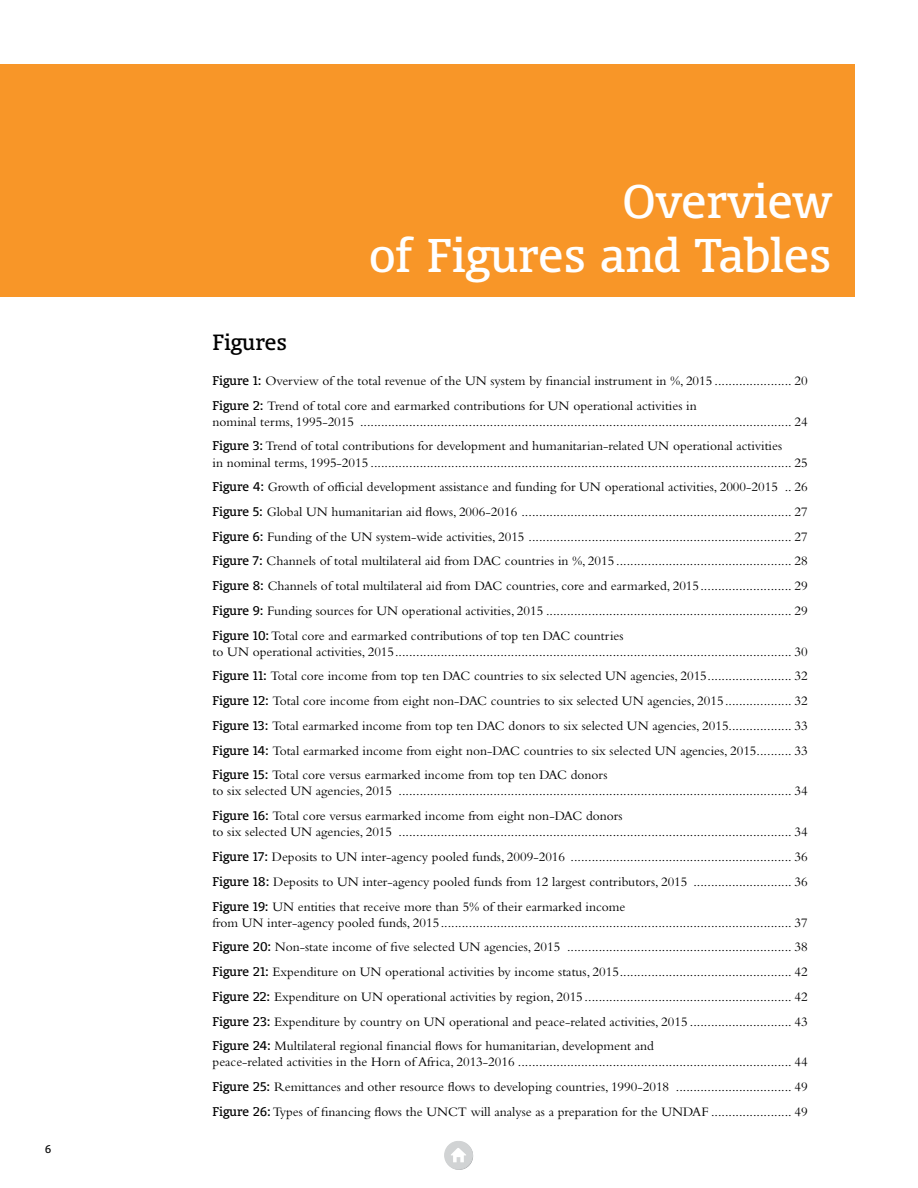
<style>
.page{position:relative;width:918px;height:1188px;background:#fff}
.page>*{position:absolute;margin:0;border:0;box-sizing:border-box;transform-origin:0 0}
.t1{font:45px/54px "Olsen";color:#fff;text-align:right}
.t2{font:21px "Olsen LF";color:#000}
.t3{font:13.5px/24.8px "Bembo Std";color:#000;text-align:justify}
.t4{font:10.5px "Olsen";color:#000}
.s1{font-family:"Olsen LF";font-size:12px}
</style>
<div class="page">
<div style="left:0;top:65px;width:854px;height:232px;background:#f89628"></div>
<svg style="left:444px;top:1141px;width:29px;height:29px"></svg>
<p class="t4" style="left:45px;top:1142px;width:8px">6</p>
<h1 class="t1" style="left:369px;top:173px;width:464px">Overview<br>of Figures and Tables</h1>
<h2 class="t2" style="left:213px;top:328px;width:76px">Figures</h2>
<p class="t3" style="left:213px;top:368px;width:597px"><span class="s1">Figure 1:</span> Overview of the total revenue of the UN system by financial instrument in %, 2015 ...................... 20<br><span class="s1">Figure 2:</span> Trend of total core and earmarked contributions for UN operational activities in</p>
<p class="t3" style="left:213px;top:409px;width:597px">nominal terms, 1995-2015 ........................................................................................................................... 24<br><span class="s1">Figure 3:</span> Trend of total contributions for development and humanitarian-related UN operational activities</p>
<p class="t3" style="left:213px;top:450px;width:597px">in nominal terms, 1995-2015 ........................................................................................................................ 25<br><span class="s1">Figure 4:</span> Growth of official development assistance and funding for UN operational activities, 2000-2015 .. 26<br><span class="s1">Figure 5:</span> Global UN humanitarian aid flows, 2006-2016 ............................................................................. 27<br><span class="s1">Figure 6:</span> Funding of the UN system-wide activities, 2015 ........................................................................... 27<br><span class="s1">Figure 7:</span> Channels of total multilateral aid from DAC countries in %, 2015 .................................................. 28<br><span class="s1">Figure 8:</span> Channels of total multilateral aid from DAC countries, core and earmarked, 2015.......................... 29<br><span class="s1">Figure 9:</span> Funding sources for UN operational activities, 2015 ...................................................................... 29<br><span class="s1">Figure 10:</span> Total core and earmarked contributions of top ten DAC countries</p>
<p class="t3" style="left:213px;top:639px;width:597px">to UN operational activities, 2015................................................................................................................. 30<br><span class="s1">Figure 11:</span> Total core income from top ten DAC countries to six selected UN agencies, 2015........................ 32<br><span class="s1">Figure 12:</span> Total core income from eight non-DAC countries to six selected UN agencies, 2015................... 32<br><span class="s1">Figure 13:</span> Total earmarked income from top ten DAC donors to six selected UN agencies, 2015.................. 33<br><span class="s1">Figure 14:</span> Total earmarked income from eight non-DAC countries to six selected UN agencies, 2015.......... 33<br><span class="s1">Figure 15:</span> Total core versus earmarked income from top ten DAC donors</p>
<p class="t3" style="left:213px;top:779px;width:597px">to six selected UN agencies, 2015 ................................................................................................................ 34<br><span class="s1">Figure 16:</span> Total core versus earmarked income from eight non-DAC donors</p>
<p class="t3" style="left:213px;top:820px;width:597px">to six selected UN agencies, 2015 ................................................................................................................ 34<br><span class="s1">Figure 17:</span> Deposits to UN inter-agency pooled funds, 2009-2016 ............................................................... 36<br><span class="s1">Figure 18:</span> Deposits to UN inter-agency pooled funds from 12 largest contributors, 2015 ............................ 36<br><span class="s1">Figure 19:</span> UN entities that receive more than 5% of their earmarked income</p>
<p class="t3" style="left:213px;top:910px;width:597px">from UN inter-agency pooled funds, 2015.................................................................................................... 37<br><span class="s1">Figure 20:</span> Non-state income of five selected UN agencies, 2015 ................................................................ 38<br><span class="s1">Figure 21:</span> Expenditure on UN operational activities by income status, 2015................................................. 42<br><span class="s1">Figure 22:</span> Expenditure on UN operational activities by region, 2015 ........................................................... 42<br><span class="s1">Figure 23:</span> Expenditure by country on UN operational and peace-related activities, 2015 ............................. 43<br><span class="s1">Figure 24:</span> Multilateral regional financial flows for humanitarian, development and</p>
<p class="t3" style="left:213px;top:1050px;width:597px">peace-related activities in the Horn of Africa, 2013-2016 .............................................................................. 44<br><span class="s1">Figure 25:</span> Remittances and other resource flows to developing countries, 1990-2018 ................................. 49<br><span class="s1">Figure 26:</span> Types of financing flows the UNCT will analyse as a preparation for the UNDAF ....................... 49</p>
</div>
